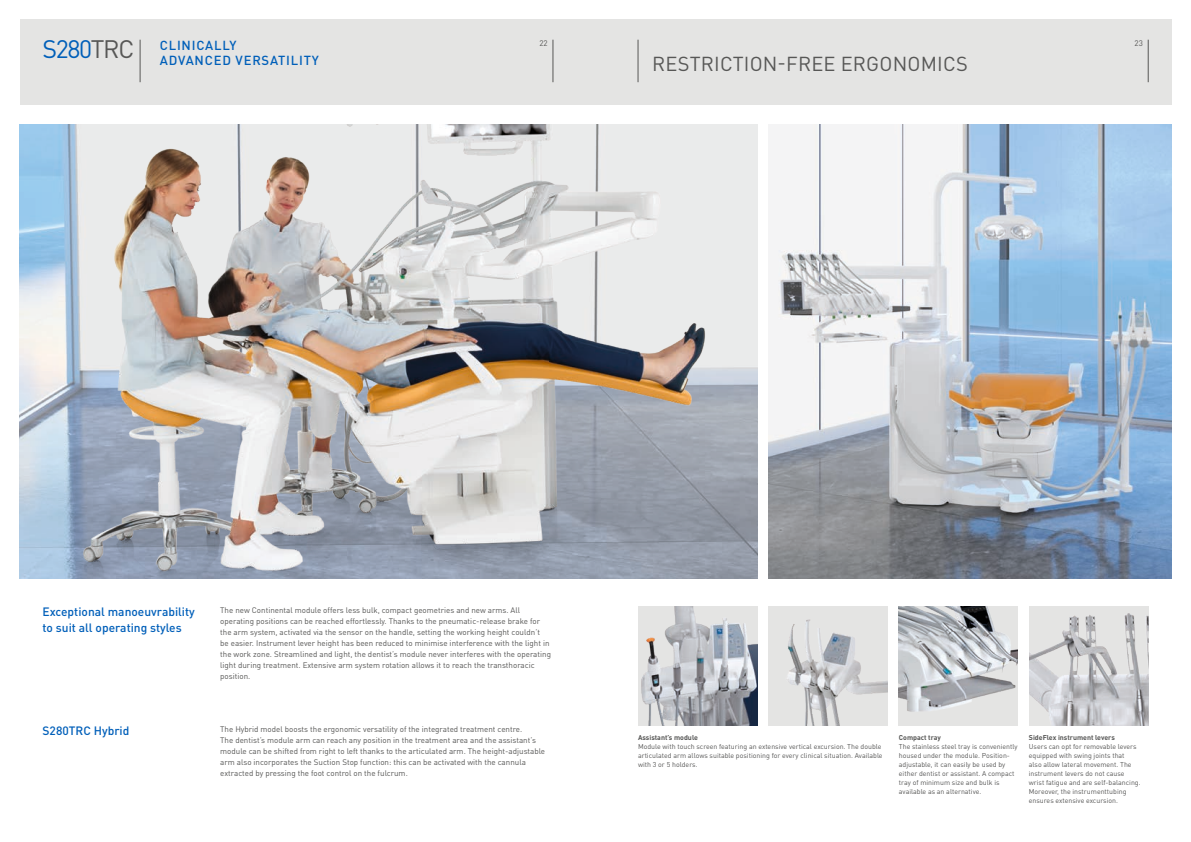
<style>
.page{position:relative;width:1191px;height:842px;background:#fff}
.page>*{position:absolute;margin:0;border:0;box-sizing:border-box;transform-origin:0 0}
.t1{font:20px "DIN Pro";letter-spacing:.01em;color:#575756}
.t2{font:500 13px "DIN Pro";letter-spacing:.06em;color:#005fb9}
.t3{font:500 12px/16px "DIN Pro";color:#005fb9}
.t4{font:8px/11px "DIN Pro";color:#575756}
.t5{font:7px/9px "DIN Pro";color:#575756}
.t6{font:700 7px "DIN Pro";color:#575756}
.s1{font-weight:400;font-size:25px}
.s2{font-weight:400;font-size:25px;color:#575756}
</style>
<div class="page">
<img style="left:20px;top:125px;width:737px;height:453px">
<div style="left:20px;top:20px;width:1151px;height:85px;background:#e4e4e3"></div>
<hr style="left:553px;top:40px;width:1px;height:42px;background:#575756">
<hr style="left:1148px;top:40px;width:1px;height:42px;background:#575756">
<hr style="left:638px;top:40px;width:1px;height:42px;background:#575756">
<hr style="left:140px;top:40px;width:1px;height:42px;background:#575756">
<img style="left:1029px;top:607px;width:119px;height:119px">
<img style="left:768px;top:125px;width:403px;height:453px">
<img style="left:898px;top:607px;width:119px;height:119px">
<img style="left:768px;top:607px;width:119px;height:119px">
<img style="left:638px;top:607px;width:119px;height:118px">
<h2 class="t2" style="left:43px;top:36px;width:195px"><span class="s1">S280</span><span class="s2">TRC</span> CLINICALLY</h2>
<p class="t4" style="left:539px;top:37px;width:10px">22</p>
<p class="t4" style="left:1134px;top:37px;width:10px">23</p>
<h2 class="t2" style="left:160px;top:52px;width:160px">ADVANCED VERSATILITY</h2>
<h1 class="t1" style="left:652px;top:50px;width:317px">RESTRICTION-FREE ERGONOMICS</h1>
<h3 class="t3" style="left:43px;top:603px;width:154px">Exceptional manoeuvrability to suit all operating styles</h3>
<p class="t4" style="left:220px;top:604px;width:332px">The new Continental module offers less bulk, compact geometries and new arms. All operating positions can be reached effortlessly. Thanks to the pneumatic-release brake for the arm system, activated via the sensor on the handle, setting the working height couldn’t<br>be easier. Instrument lever height has been reduced to minimise interference with the light in the work zone. Streamlined and light, the dentist’s module never interferes with the operating light during treatment. Extensive arm system rotation allows it to reach the transthoracic position.</p>
<h3 class="t3" style="left:43px;top:722px;width:88px">S280TRC Hybrid</h3>
<p class="t4" style="left:220px;top:723px;width:326px">The Hybrid model boosts the ergonomic versatility of the integrated treatment centre.<br>The dentist’s module arm can reach any position in the treatment area and the assistant’s module can be shifted from right to left thanks to the articulated arm. The height-adjustable arm also incorporates the Suction Stop function: this can be activated with the cannula extracted by pressing the foot control on the fulcrum.</p>
<p class="t6" style="left:638px;top:732px;width:61px">Assistant’s module</p>
<p class="t5" style="left:638px;top:741px;width:246px">Module with touch screen featuring an extensive vertical excursion. The double articulated arm allows suitable positioning for every clinical situation. Available with 3 or 5 holders.</p>
<p class="t6" style="left:899px;top:732px;width:44px">Compact tray</p>
<p class="t5" style="left:899px;top:741px;width:120px">The stainless steel tray is conveniently housed under the module. Position&shy;adjustable, it can easily be used by either dentist or assistant. A compact tray of minimum size and bulk is available as an alternative.</p>
<p class="t6" style="left:1028px;top:732px;width:87px">SideFlex instrument levers</p>
<p class="t5" style="left:1028px;top:741px;width:113px">Users can opt for removable levers equipped with swing joints that<br>also allow lateral movement. The instrument levers do not cause wrist fatigue and are self-balancing.<br>Moreover, the instrumenttubing ensures extensive excursion.</p>
</div>
